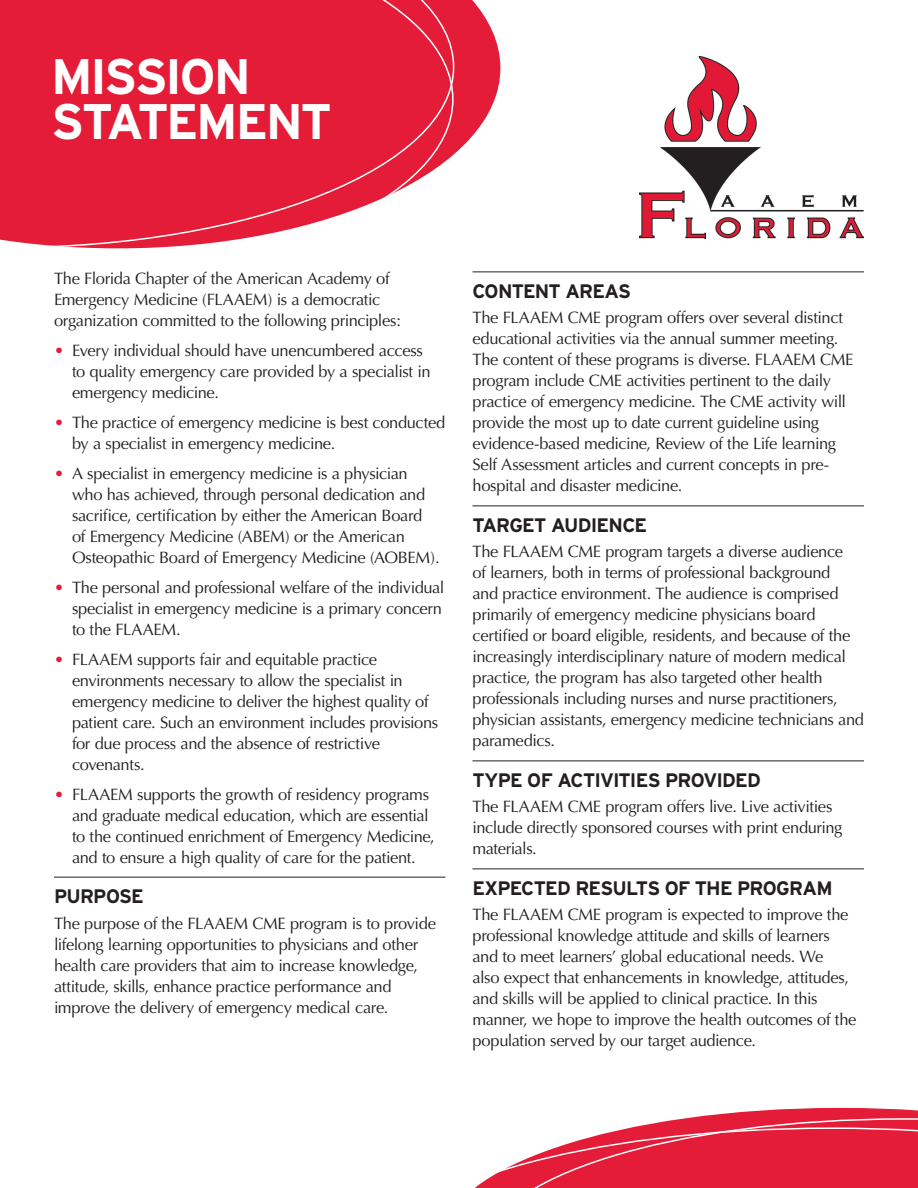
<style>
.page{position:relative;width:918px;height:1188px;background:#fff}
.page>*{position:absolute;margin:0;border:0;box-sizing:border-box;transform-origin:0 0}
.t1{font:700 49.95px/44.8px "Interstate";letter-spacing:-.05em;color:#fff}
.t2{font:700 19.5px "Interstate";letter-spacing:-.035em;color:#231f20}
.t3{font:16.5px/21px "Optima";letter-spacing:-.02em;color:#231f20}
.s1{color:#e41c37}
</style>
<div class="page">
<hr style="left:472px;top:868px;width:392px;height:1px;background:#231f20">
<hr style="left:472px;top:760px;width:392px;height:1px;background:#231f20">
<hr style="left:472px;top:506px;width:392px;height:1px;background:#231f20">
<hr style="left:472px;top:272px;width:392px;height:1px;background:#231f20">
<hr style="left:54px;top:877px;width:392px;height:1px;background:#231f20">
<svg style="left:454px;top:0;width:46px;height:154px;fill:#e41c37"></svg>
<svg style="left:0;top:0;width:454px;height:249px;background:#e6314a"></svg>
<img style="left:640px;top:56px;width:224px;height:182px">
<svg style="left:475px;top:1108px;width:443px;height:80px"></svg>
<p class="t1" style="left:51px;top:54px;width:283px">MISSION<br>STATEMENT</p>
<p class="t3" style="left:54px;top:268px;width:349px">The Florida Chapter of the American Academy of<br>Emergency Medicine (FLAAEM) is a democratic organization committed to the following principles:</p>
<p class="t3" style="left:72px;top:340px;width:360px;text-indent:-18px"><span class="s1">•</span> Every individual should have unencumbered access to quality emergency care provided by a specialist in emergency medicine.</p>
<p class="t3" style="left:72px;top:412px;width:375px;text-indent:-18px"><span class="s1">•</span> The practice of emergency medicine is best conducted by a specialist in emergency medicine.</p>
<p class="t3" style="left:72px;top:463px;width:369px;text-indent:-18px"><span class="s1">•</span> A specialist in emergency medicine is a physician who has achieved, through personal dedication and sacrifice, certification by either the American Board of Emergency Medicine (ABEM) or the American Osteopathic Board of Emergency Medicine (AOBEM).</p>
<p class="t3" style="left:72px;top:577px;width:374px;text-indent:-18px"><span class="s1">•</span> The personal and professional welfare of the individual specialist in emergency medicine is a primary concern to the FLAAEM.</p>
<p class="t3" style="left:72px;top:649px;width:368px;text-indent:-18px"><span class="s1">•</span> FLAAEM supports fair and equitable practice environments necessary to allow the specialist in emergency medicine to deliver the highest quality of patient care. Such an environment includes provisions for due process and the absence of restrictive covenants.</p>
<p class="t3" style="left:72px;top:784px;width:364px;text-indent:-18px"><span class="s1">•</span> FLAAEM supports the growth of residency programs and graduate medical education, which are essential to the continued enrichment of Emergency Medicine, and to ensure a high quality of care for the patient.</p>
<h3 class="t2" style="left:54px;top:885px;width:91px">PURPOSE</h3>
<p class="t3" style="left:54px;top:913px;width:383px">The purpose of the FLAAEM CME program is to provide lifelong learning opportunities to physicians and other health care providers that aim to increase knowledge, attitude, skills, enhance practice performance and improve the delivery of emergency medical care.</p>
<h3 class="t2" style="left:472px;top:280px;width:160px">CONTENT AREAS</h3>
<p class="t3" style="left:472px;top:307px;width:382px">The FLAAEM CME program offers over several distinct educational activities via the annual summer meeting.<br>The content of these programs is diverse. FLAAEM CME program include CME activities pertinent to the daily practice of emergency medicine. The CME activity will provide the most up to date current guideline using evidence-based medicine, Review of the Life learning Self Assessment articles and current concepts in pre&shy;hospital and disaster medicine.</p>
<h3 class="t2" style="left:472px;top:514px;width:176px">TARGET AUDIENCE</h3>
<p class="t3" style="left:472px;top:541px;width:393px">The FLAAEM CME program targets a diverse audience<br>of learners, both in terms of professional background<br>and practice environment. The audience is comprised primarily of emergency medicine physicians board certified or board eligible, residents, and because of the increasingly interdisciplinary nature of modern medical practice, the program has also targeted other health professionals including nurses and nurse practitioners, physician assistants, emergency medicine technicians and paramedics.</p>
<h3 class="t2" style="left:472px;top:769px;width:290px">TYPE OF ACTIVITIES PROVIDED</h3>
<p class="t3" style="left:472px;top:796px;width:371px">The FLAAEM CME program offers live. Live activities include directly sponsored courses with print enduring materials.</p>
<h3 class="t2" style="left:472px;top:877px;width:362px">EXPECTED RESULTS OF THE PROGRAM</h3>
<p class="t3" style="left:472px;top:904px;width:386px">The FLAAEM CME program is expected to improve the professional knowledge attitude and skills of learners and to meet learners’ global educational needs. We<br>also expect that enhancements in knowledge, attitudes, and skills will be applied to clinical practice. In this manner, we hope to improve the health outcomes of the population served by our target audience.</p>
</div>
